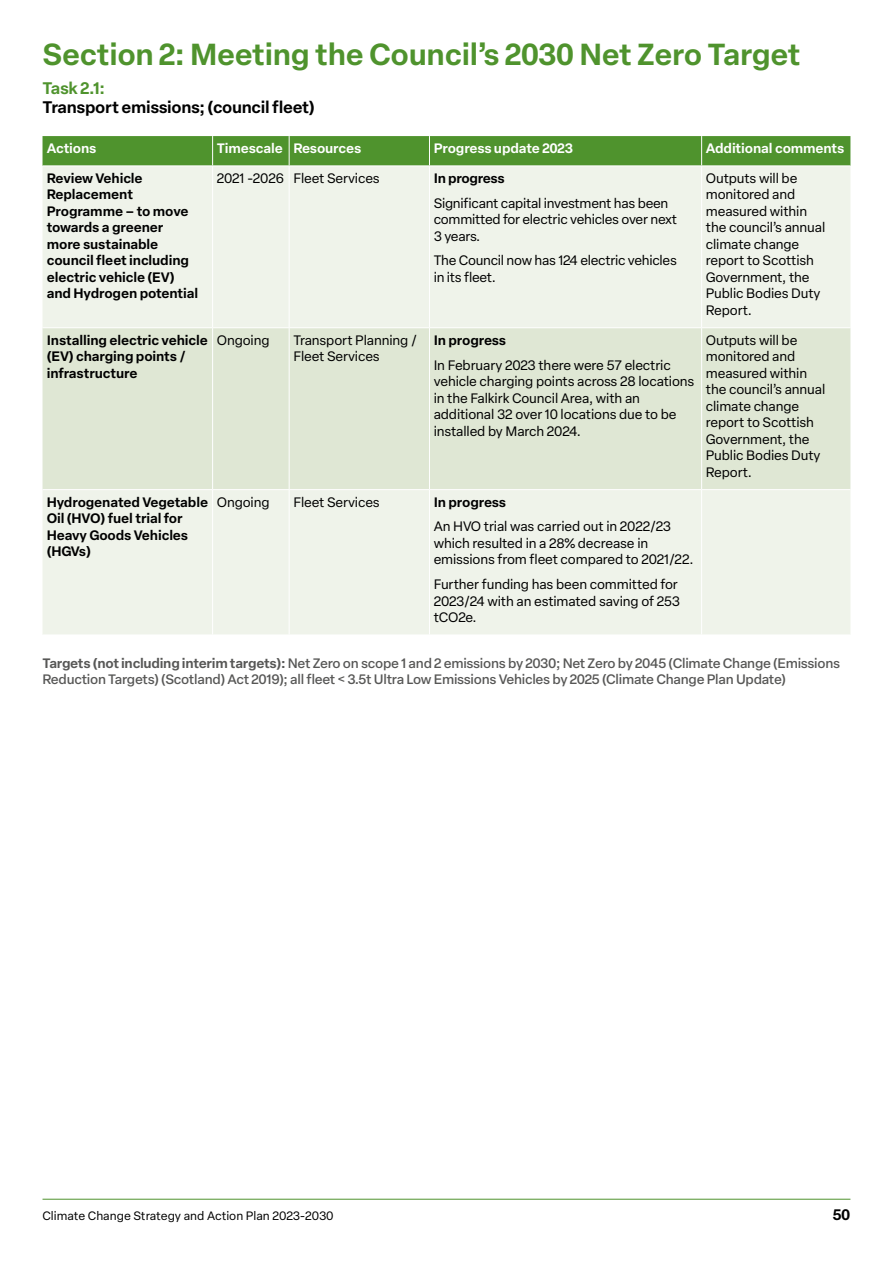
<style>
.page{position:relative;width:893px;height:1263px;background:#fff}
.page>*{position:absolute;margin:0;border:0;box-sizing:border-box;transform-origin:0 0}
.t1{font:600 30px "Elza Text";letter-spacing:-.01em;color:#4f932d}
.t2{font:600 16.5px "Elza Text";letter-spacing:-.02em;color:#000}
.t3{font:600 16.5px "Elza Text";color:#4f932d}
.t4{font:600 15px "Elza Text";color:#000}
.t5{font:13.5px/16.5px "Elza Text";letter-spacing:-.01em;color:#000}
.t6{font:600 13.5px/16.5px "Elza Text";letter-spacing:-.01em;color:#000}
.t7{font:500 13.5px/16.5px "Elza Text";letter-spacing:-.02em;color:#575756}
.t8{font:600 13.5px "Elza Text";letter-spacing:-.01em;color:#fff}
.t9{font:600 13.5px "Elza Text";letter-spacing:-.03em;color:#000}
.t10{font:12px "Elza Text";color:#000}
.s1{font-weight:600}
</style>
<div class="page">
<hr style="left:43px;top:1199px;width:807px;height:1px;background:#4f932d">
<svg style="left:43px;top:136px;width:807px;height:30px;background:#539532"></svg>
<div style="left:43px;top:167px;width:807px;height:467px;background:#eff3ea"></div>
<div style="left:43px;top:328px;width:807px;height:161px;background:#dfe7d4"></div>
<hr style="left:212px;top:136px;width:1px;height:30px;background:#fff">
<hr style="left:289px;top:136px;width:1px;height:30px;background:#fff">
<hr style="left:429px;top:136px;width:1px;height:30px;background:#fff">
<hr style="left:701px;top:136px;width:1px;height:30px;background:#fff">
<hr style="left:212px;top:166px;width:1px;height:161px;background:#fff">
<hr style="left:289px;top:166px;width:1px;height:161px;background:#fff">
<hr style="left:429px;top:166px;width:1px;height:161px;background:#fff">
<hr style="left:701px;top:166px;width:1px;height:161px;background:#fff">
<hr style="left:43px;top:327px;width:170px;height:1px;background:#fff">
<hr style="left:213px;top:327px;width:76px;height:1px;background:#fff">
<hr style="left:212px;top:328px;width:1px;height:161px;background:#fff">
<hr style="left:289px;top:327px;width:140px;height:1px;background:#fff">
<hr style="left:289px;top:328px;width:1px;height:161px;background:#fff">
<hr style="left:429px;top:327px;width:273px;height:1px;background:#fff">
<hr style="left:429px;top:328px;width:1px;height:161px;background:#fff">
<hr style="left:702px;top:327px;width:148px;height:1px;background:#fff">
<hr style="left:701px;top:328px;width:1px;height:161px;background:#fff">
<hr style="left:43px;top:489px;width:170px;height:1px;background:#fff">
<hr style="left:213px;top:489px;width:76px;height:1px;background:#fff">
<hr style="left:212px;top:490px;width:1px;height:145px;background:#fff">
<hr style="left:289px;top:489px;width:140px;height:1px;background:#fff">
<hr style="left:289px;top:490px;width:1px;height:145px;background:#fff">
<hr style="left:429px;top:489px;width:273px;height:1px;background:#fff">
<hr style="left:429px;top:490px;width:1px;height:145px;background:#fff">
<hr style="left:702px;top:489px;width:148px;height:1px;background:#fff">
<hr style="left:701px;top:490px;width:1px;height:145px;background:#fff">
<h1 class="t1" style="left:43px;top:30px;width:760px">Section 2: Meeting the Council’s 2030 Net Zero Target</h1>
<p class="t3" style="left:43px;top:75px;width:64px">Task 2.1:</p>
<p class="t2" style="left:43px;top:95px;width:274px">Transport emissions; (council fleet)</p>
<p class="t8" style="left:47px;top:138px;width:51px">Actions</p>
<p class="t8" style="left:217px;top:138px;width:146px">Timescale Resources</p>
<p class="t8" style="left:434px;top:138px;width:141px">Progress update 2023</p>
<p class="t8" style="left:706px;top:138px;width:140px">Additional comments</p>
<p class="t6" style="left:47px;top:169px;width:153px">Review Vehicle<br>Replacement<br>Programme – to move towards a greener more sustainable council fleet including electric vehicle (EV) and Hydrogen potential</p>
<p class="t5" style="left:217px;top:169px;width:164px">2021 -2026 Fleet Services</p>
<p class="t9" style="left:434px;top:168px;width:72px">In progress</p>
<p class="t5" style="left:706px;top:169px;width:121px">Outputs will be monitored and measured within the council’s annual climate change report to Scottish<br>Government, the<br>Public Bodies Duty<br>Report.</p>
<p class="t5" style="left:434px;top:194px;width:245px">Significant capital investment has been committed for electric vehicles over next<br>3 years.</p>
<p class="t5" style="left:434px;top:252px;width:245px">The Council now has 124 electric vehicles in its fleet.</p>
<p class="t6" style="left:47px;top:331px;width:163px">Installing electric vehicle (EV) charging points / infrastructure</p>
<p class="t5" style="left:217px;top:331px;width:54px">Ongoing</p>
<p class="t5" style="left:293px;top:331px;width:125px">Transport Planning /<br>Fleet Services</p>
<p class="t6" style="left:434px;top:331px;width:74px">In progress</p>
<p class="t5" style="left:434px;top:356px;width:262px">In February 2023 there were 57 electric vehicle charging points across 28 locations in the Falkirk Council Area, with an additional 32 over 10 locations due to be installed by March 2024.</p>
<p class="t5" style="left:706px;top:331px;width:121px">Outputs will be monitored and measured within the council’s annual climate change report to Scottish<br>Government, the<br>Public Bodies Duty<br>Report.</p>
<p class="t6" style="left:47px;top:493px;width:163px">Hydrogenated Vegetable<br>Oil (HVO) fuel trial for<br>Heavy Goods Vehicles (HGVs)</p>
<p class="t5" style="left:217px;top:493px;width:54px">Ongoing</p>
<p class="t5" style="left:293px;top:493px;width:88px">Fleet Services</p>
<p class="t6" style="left:434px;top:493px;width:74px">In progress</p>
<p class="t5" style="left:434px;top:518px;width:261px">An HVO trial was carried out in 2022/23 which resulted in a 28% decrease in emissions from fleet compared to 2021/22.</p>
<p class="t5" style="left:434px;top:575px;width:248px">Further funding has been committed for<br>2023/24 with an estimated saving of 253 tCO2e.</p>
<p class="t7" style="left:42px;top:654px;width:799px"><span class="s1">Targets (not including interim targets):</span> Net Zero on scope 1 and 2 emissions by 2030; Net Zero by 2045 (Climate Change (Emissions<br>Reduction Targets) (Scotland) Act 2019); all fleet &lt; 3.5t Ultra Low Emissions Vehicles by 2025 (Climate Change Plan Update)</p>
<p class="t10" style="left:43px;top:1207px;width:293px">Climate Change Strategy and Action Plan 2023-2030</p>
<p class="t4" style="left:832px;top:1203px;width:20px">50</p>
</div>
